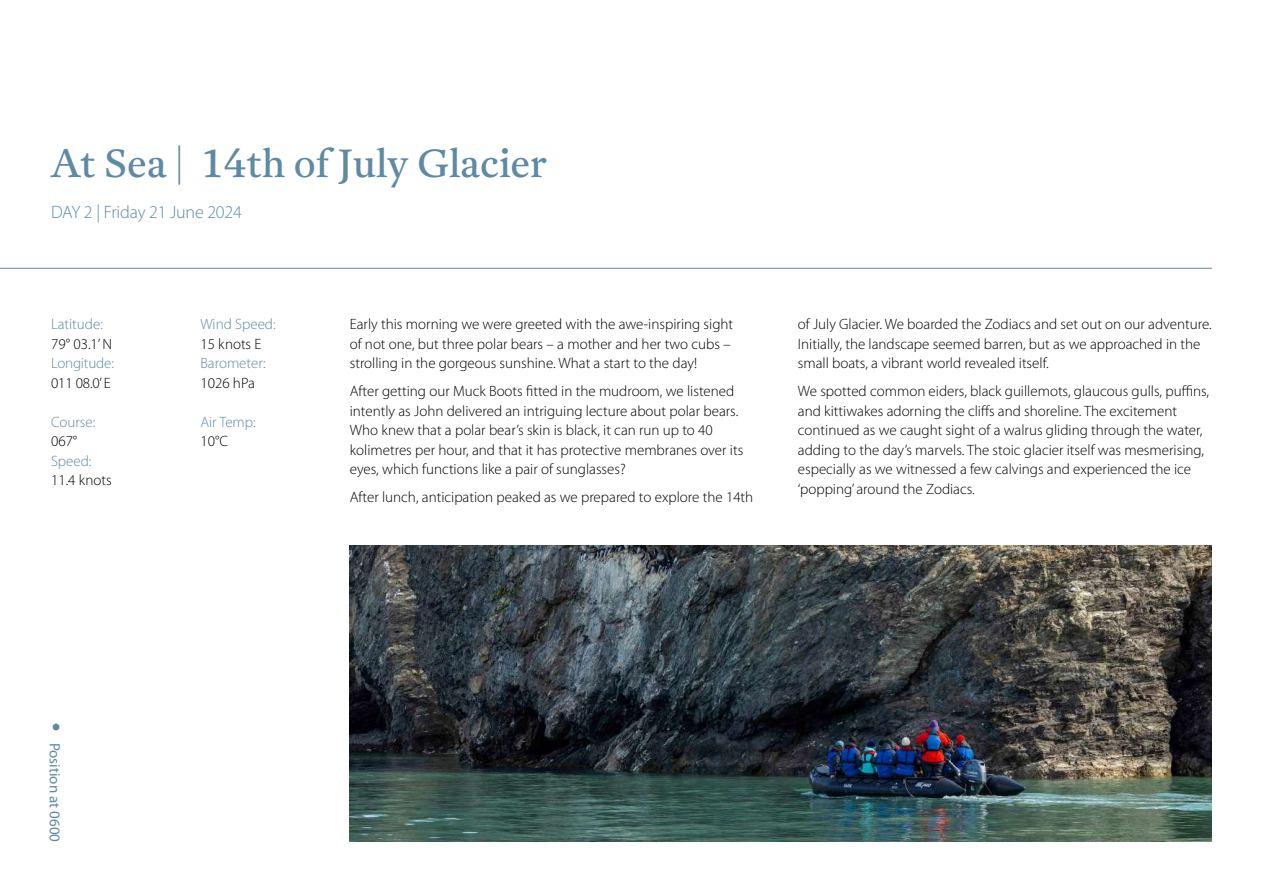
<style>
.page{position:relative;width:1263px;height:893px;background:#fff}
.page>*{position:absolute;margin:0;border:0;box-sizing:border-box;transform-origin:0 0}
.t1{font:39px "Antwerp";color:#5e8aa4}
.t2{font:300 18px "Myriad Pro";letter-spacing:-.01em;color:#5e8aa4}
.t3{font:300 15px/19.5px "Myriad Pro";color:#000}
.t4{font:300 15px "Myriad Pro";color:#5e8aa4}
.t5{font:15px "Myriad Pro";color:#5e8aa4}
</style>
<div class="page">
<img style="left:350px;top:546px;width:862px;height:296px">
<hr style="left:0;top:268px;width:1211px;height:1px;background:#5e8aa4">
<svg style="left:53px;top:724px;width:6px;height:6px"></svg>
<h1 class="t1" style="left:51px;top:137px;width:498px">At Sea | 14th of July Glacier</h1>
<p class="t2" style="left:51px;top:202px;width:192px">DAY 2 | Friday 21 June 2024</p>
<p class="t4" style="left:51px;top:316px;width:53px">Latitude:</p>
<p class="t3" style="left:51px;top:334px;width:62px">79° 03.1’ N</p>
<p class="t4" style="left:51px;top:355px;width:64px">Longitude:</p>
<p class="t3" style="left:51px;top:373px;width:61px">011 08.0’ E</p>
<p class="t4" style="left:51px;top:413px;width:46px">Course:</p>
<p class="t3" style="left:51px;top:432px;width:28px">067°</p>
<p class="t4" style="left:51px;top:452px;width:42px">Speed:</p>
<p class="t3" style="left:51px;top:471px;width:62px">11.4 knots</p>
<p class="t4" style="left:200px;top:316px;width:77px">Wind Speed:</p>
<p class="t3" style="left:200px;top:334px;width:63px">15 knots E</p>
<p class="t4" style="left:200px;top:355px;width:67px">Barometer:</p>
<p class="t3" style="left:200px;top:373px;width:56px">1026 hPa</p>
<p class="t4" style="left:200px;top:413px;width:57px">Air Temp:</p>
<p class="t3" style="left:200px;top:432px;width:29px">10°C</p>
<p class="t3" style="left:350px;top:315px;width:385px">Early this morning we were greeted with the awe-inspiring sight of not one, but three polar bears – a mother and her two cubs – strolling in the gorgeous sunshine. What a start to the day!</p>
<p class="t3" style="left:350px;top:382px;width:395px">After getting our Muck Boots fitted in the mudroom, we listened intently as John delivered an intriguing lecture about polar bears.<br>Who knew that a polar bear’s skin is black, it can run up to 40 kolimetres per hour, and that it has protective membranes over its eyes, which functions like a pair of sunglasses?</p>
<p class="t3" style="left:350px;top:488px;width:405px">After lunch, anticipation peaked as we prepared to explore the 14th</p>
<p class="t3" style="left:798px;top:315px;width:415px">of July Glacier. We boarded the Zodiacs and set out on our adventure.<br>Initially, the landscape seemed barren, but as we approached in the small boats, a vibrant world revealed itself.</p>
<p class="t3" style="left:798px;top:382px;width:413px">We spotted common eiders, black guillemots, glaucous gulls, puffins, and kittiwakes adorning the cliffs and shoreline. The excitement continued as we caught sight of a walrus gliding through the water, adding to the day’s marvels. The stoic glacier itself was mesmerising, especially as we witnessed a few calvings and experienced the ice ‘popping’ around the Zodiacs.</p>
<p class="t5" style="left:64px;top:742px;width:101px;rotate:90deg">Position at 0600</p>
</div>
